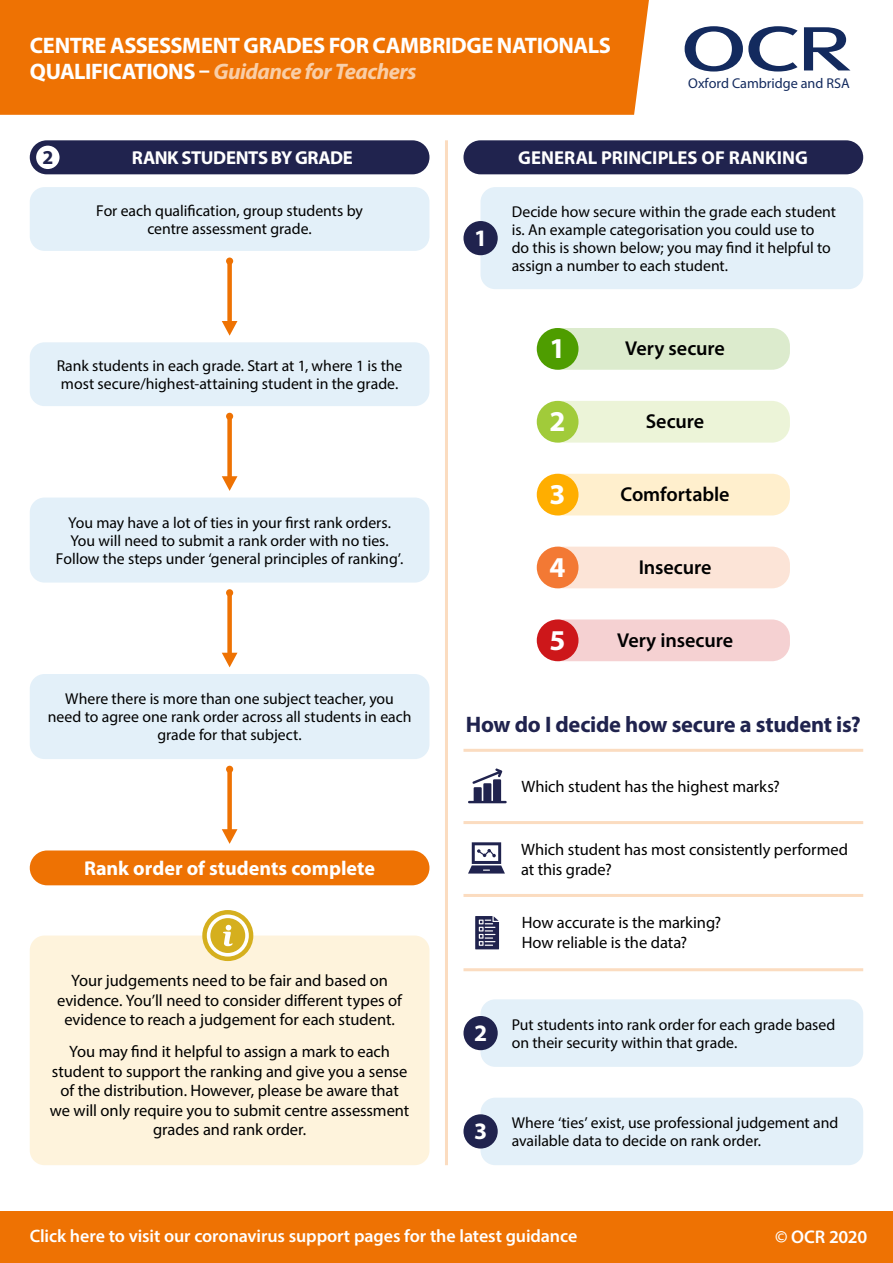
<style>
.page{position:relative;width:893px;height:1263px;background:#fff}
.page>*{position:absolute;margin:0;border:0;box-sizing:border-box;transform-origin:0 0}
.t1{font:700 28.8px "Myriad Pro";color:#fff}
.t2{font:700 23.7px "Myriad Pro";color:#fff}
.t3{font:700 22.5px/25.5px "Myriad Pro";letter-spacing:-.015em;color:#fff}
.t4{font:700 22.5px "Myriad Pro";letter-spacing:-.015em;color:#20234e}
.t5{font:600 20.1px "Myriad Pro";letter-spacing:-.005em;color:#000}
.t6{font:700 20.1px "Myriad Pro";color:#fff}
.t7{font:700 19.8px "Myriad Pro";color:#20234e}
.t8{font:700 18.75px "Myriad Pro";letter-spacing:-.005em;color:#fff}
.t9{font:600 18.3px "Myriad Pro";letter-spacing:-.01em;color:#fff}
.t10{font:600 18px "Myriad Pro";letter-spacing:-.005em;color:#fff}
.t11{font:16.5px/19.5px "Myriad Pro";letter-spacing:-.005em;color:#000;text-align:center}
.t12{font:15.75px/18px "Myriad Pro";color:#000}
.t13{font:14.25px "Myriad Pro";color:#132a5e}
.s1{font-style:italic;color:#f9cea7}
</style>
<div class="page">
<div style="left:30px;top:187px;width:399px;height:64px;background:#e3f0f9;border-radius:15px"></div>
<div style="left:227px;top:262px;width:5px;height:67px;background:#ee7203"></div>
<svg style="left:222px;top:321px;width:15px;height:15px"></svg>
<div style="left:226px;top:257px;width:7px;height:8px;background:#ee7203;border-radius:50%"></div>
<div style="left:30px;top:342px;width:399px;height:64px;background:#e3f0f9;border-radius:15px"></div>
<div style="left:30px;top:497px;width:399px;height:86px;background:#e3f0f9;border-radius:15px"></div>
<div style="left:30px;top:850px;width:399px;height:35px;background:#ee7203;border-radius:17px"></div>
<div style="left:30px;top:935px;width:399px;height:230px;background:#fef3dc;border-radius:15px"></div>
<svg style="left:205px;top:912px;width:46px;height:47px"></svg>
<div style="left:202px;top:910px;width:51px;height:51px;border:4px solid #d5af1e;border-radius:50%"></div>
<div style="left:210px;top:918px;width:35px;height:35px;background:#d5af1e;border-radius:50%"></div>
<svg style="left:223px;top:925px;width:10px;height:22px"></svg>
<div style="left:480px;top:187px;width:383px;height:102px;background:#e3f0f9;border-radius:15px"></div>
<div style="left:463px;top:221px;width:35px;height:34px;background:#20234e;border-radius:50%"></div>
<svg style="left:468px;top:768px;width:39px;height:35px"></svg>
<svg style="left:475px;top:916px;width:24px;height:33px"></svg>
<svg style="left:468px;top:842px;width:37px;height:31px"></svg>
<hr style="left:463px;top:749px;width:400px;height:3px;background:#fbdcc0">
<hr style="left:463px;top:821px;width:400px;height:3px;background:#fbdcc0">
<hr style="left:463px;top:894px;width:400px;height:3px;background:#fbdcc0">
<div style="left:480px;top:999px;width:383px;height:68px;background:#e3f0f9;border-radius:15px"></div>
<div style="left:463px;top:1016px;width:35px;height:34px;background:#20234e;border-radius:50%"></div>
<div style="left:480px;top:1098px;width:383px;height:67px;background:#e3f0f9;border-radius:15px"></div>
<div style="left:463px;top:1114px;width:35px;height:34px;background:#20234e;border-radius:50%"></div>
<hr style="left:463px;top:968px;width:400px;height:3px;background:#fbdcc0">
<hr style="left:445px;top:140px;width:3px;height:1025px;background:#fbdcc0">
<div style="left:30px;top:674px;width:399px;height:85px;background:#e3f0f9;border-radius:15px"></div>
<div style="left:0;top:1212px;width:893px;height:51px;background:#ee7203"></div>
<svg style="left:804px;top:27px;width:46px;height:43px"></svg>
<svg style="left:685px;top:26px;width:113px;height:46px"></svg>
<div style="left:562px;top:328px;width:228px;height:42px;background:#dcebcd"></div>
<div style="left:537px;top:328px;width:41px;height:42px;background:#4e9d00;border-radius:50%"></div>
<div style="left:562px;top:401px;width:228px;height:42px;background:#ecf4d8"></div>
<div style="left:537px;top:401px;width:41px;height:42px;background:#a1cb3a;border-radius:50%"></div>
<div style="left:562px;top:474px;width:228px;height:41px;background:#ffefcd"></div>
<div style="left:537px;top:474px;width:41px;height:41px;background:#ffae00;border-radius:50%"></div>
<div style="left:562px;top:547px;width:228px;height:41px;background:#fce4d7"></div>
<div style="left:537px;top:547px;width:41px;height:41px;background:#f37934;border-radius:50%"></div>
<div style="left:562px;top:619px;width:228px;height:42px;background:#f5d1d2"></div>
<div style="left:537px;top:619px;width:41px;height:42px;background:#cd171a;border-radius:50%"></div>
<div style="left:0;top:0;width:649px;height:115px;background:#ee7203"></div>
<div style="left:30px;top:140px;width:399px;height:34px;background:#20234e;border-radius:17px"></div>
<div style="left:36px;top:146px;width:24px;height:23px;background:#fff;border-radius:50%"></div>
<div style="left:463px;top:140px;width:400px;height:34px;background:#20234e;border-radius:17px"></div>
<div style="left:227px;top:417px;width:5px;height:67px;background:#ee7203"></div>
<svg style="left:222px;top:476px;width:15px;height:15px"></svg>
<div style="left:226px;top:413px;width:7px;height:7px;background:#ee7203;border-radius:50%"></div>
<div style="left:227px;top:594px;width:5px;height:67px;background:#ee7203"></div>
<svg style="left:222px;top:653px;width:15px;height:14px"></svg>
<div style="left:226px;top:589px;width:7px;height:7px;background:#ee7203;border-radius:50%"></div>
<div style="left:227px;top:770px;width:5px;height:67px;background:#ee7203"></div>
<svg style="left:222px;top:829px;width:15px;height:15px"></svg>
<div style="left:226px;top:766px;width:7px;height:7px;background:#ee7203;border-radius:50%"></div>
<p class="t3" style="left:30px;top:32px;width:583px">CENTRE ASSESSMENT GRADES FOR CAMBRIDGE NATIONALS<br>QUALIFICATIONS – <span class="s1">Guidance for Teachers</span></p>
<p class="t13" style="left:688px;top:75px;width:163px">Oxford Cambridge and RSA</p>
<p class="t7" style="left:42px;top:144px;width:12px">2</p>
<p class="t8" style="left:132px;top:145px;width:223px">RANK STUDENTS BY GRADE</p>
<p class="t8" style="left:518px;top:146px;width:291px">GENERAL PRINCIPLES OF RANKING</p>
<p class="t12" style="left:96px;top:201px;width:268px;text-align:center">For each qualification, group students by centre assessment grade.</p>
<p class="t12" style="left:57px;top:357px;width:347px">Rank students in each grade. Start at 1, where 1 is the most secure/highest-attaining student in the grade.</p>
<p class="t12" style="left:56px;top:513px;width:349px;text-align:center">You may have a lot of ties in your first rank orders.<br>You will need to submit a rank order with no ties.<br>Follow the steps under ‘general principles of ranking’.</p>
<p class="t12" style="left:48px;top:690px;width:365px;text-align:center">Where there is more than one subject teacher, you need to agree one rank order across all students in each grade for that subject.</p>
<p class="t6" style="left:84px;top:855px;width:293px">Rank order of students complete</p>
<p class="t11" style="left:57px;top:971px;width:346px">Your judgements need to be fair and based on evidence. You’ll need to consider different types of evidence to reach a judgement for each student.</p>
<p class="t11" style="left:50px;top:1042px;width:361px">You may find it helpful to assign a mark to each student to support the ranking and give you a sense of the distribution. However, please be aware that we will only require you to submit centre assessment grades and rank order.</p>
<p class="t2" style="left:474px;top:222px;width:15px">1</p>
<p class="t12" style="left:512px;top:202px;width:326px">Decide how secure within the grade each student is. An example categorisation you could use to<br>do this is shown below; you may find it helpful to assign a number to each student.</p>
<p class="t1" style="left:550px;top:330px;width:18px">1</p>
<p class="t5" style="left:625px;top:336px;width:101px">Very secure</p>
<p class="t1" style="left:550px;top:403px;width:18px">2</p>
<p class="t5" style="left:646px;top:408px;width:60px">Secure</p>
<p class="t1" style="left:550px;top:475px;width:18px">3</p>
<p class="t5" style="left:621px;top:481px;width:110px">Comfortable</p>
<p class="t1" style="left:550px;top:548px;width:18px">4</p>
<p class="t5" style="left:639px;top:554px;width:74px">Insecure</p>
<p class="t1" style="left:550px;top:621px;width:18px">5</p>
<p class="t5" style="left:617px;top:627px;width:117px">Very insecure</p>
<p class="t4" style="left:466px;top:710px;width:396px">How do I decide how secure a student is?</p>
<p class="t11" style="left:521px;top:776px;width:260px">Which student has the highest marks?</p>
<p class="t11" style="left:521px;top:839px;width:329px;text-align:left">Which student has most consistently performed at this grade?</p>
<p class="t11" style="left:522px;top:913px;width:201px">How accurate is the marking?</p>
<p class="t11" style="left:522px;top:932px;width:167px">How reliable is the data?</p>
<p class="t2" style="left:474px;top:1017px;width:15px">2</p>
<p class="t12" style="left:512px;top:1015px;width:325px">Put students into rank order for each grade based on their security within that grade.</p>
<p class="t2" style="left:474px;top:1115px;width:15px">3</p>
<p class="t12" style="left:512px;top:1114px;width:328px">Where ‘ties’ exist, use professional judgement and available data to decide on rank order.</p>
<p class="t10" style="left:30px;top:1225px;width:549px">Click here to visit our coronavirus support pages for the latest guidance</p>
<p class="t9" style="left:775px;top:1225px;width:94px">© OCR 2020</p>
</div>
